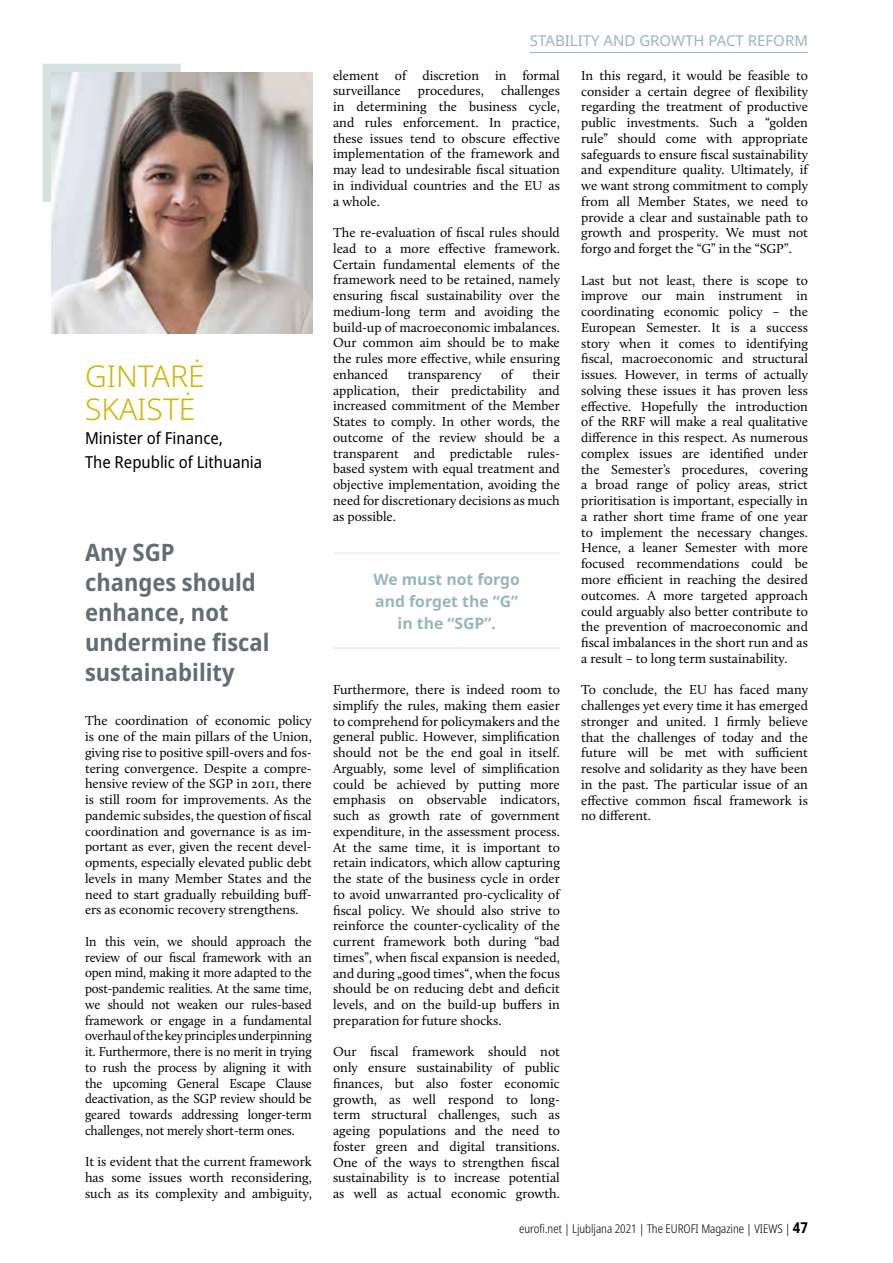
<style>
.page{position:relative;width:893px;height:1263px;background:#fff}
.page>*{position:absolute;margin:0;border:0;box-sizing:border-box;transform-origin:0 0}
.t1{font:300 30px/33px "Noto Sans";color:#d3b400}
.t2{font:700 semi-condensed 24px/30px "Noto Sans";color:#636e73}
.t3{font:semi-condensed 16.5px/24px "Noto Sans";color:#000}
.t4{font:700 15.75px/21.6px "Noto Sans";color:#96b7b8;text-align:center}
.t5{font:15px "Noto Sans";color:#96b7b8}
.t6{font:13.5px/15.8px "Calluna";color:#000;text-align:justify}
.t7{font:13.5px/15.8px "Calluna";color:#000;text-align:justify;scale:.96 1}
.t8{font:300 condensed 12px "Noto Sans";color:#000}
.s1{font-weight:700;font-size:15px}
</style>
<div class="page">
<div style="left:43px;top:64px;width:138px;height:138px;background:#d6e1e2"></div>
<img style="left:51px;top:72px;width:262px;height:262px">
<hr style="left:333px;top:553px;width:227px;height:1px;background:#d6e1e2">
<hr style="left:333px;top:648px;width:227px;height:1px;background:#d6e1e2">
<hr style="left:530px;top:52px;width:278px;height:1px;background:#96b7b8">
<h1 class="t1" style="left:85px;top:360px;width:121px">GINTARĖ<br>SKAISTĖ</h1>
<p class="t3" style="left:85px;top:427px;width:179px">Minister of Finance,<br>The Republic of Lithuania</p>
<h2 class="t2" style="left:85px;top:538px;width:186px">Any SGP changes should enhance, not undermine fiscal sustainability</h2>
<p class="t6" style="left:85px;top:713px;width:228px">The coordination of economic policy is one of the main pillars of the Union, giving rise to positive spill-overs and fos&shy;tering convergence. Despite a compre&shy;hensive review of the SGP in 2011, there is still room for improvements. As the pandemic subsides, the question of fiscal coordination and governance is as im&shy;portant as ever, given the recent devel&shy;opments, especially elevated public debt levels in many Member States and the need to start gradually rebuilding buff&shy;ers as economic recovery strengthens.</p>
<p class="t7" style="left:85px;top:933px;width:238px">In this vein, we should approach the review of our fiscal framework with an open mind, making it more adapted to the post-pandemic realities. At the same time, we should not weaken our rules-based framework or engage in a fundamental overhaul of the key principles underpinning it. Furthermore, there is no merit in trying to rush the process by aligning it with the upcoming General Escape Clause deactivation, as the SGP review should be geared towards addressing longer-term challenges, not merely short-term ones.</p>
<p class="t6" style="left:85px;top:1154px;width:228px">It is evident that the current framework has some issues worth reconsidering, such as its complexity and ambiguity,</p>
<p class="t5" style="left:530px;top:30px;width:280px">STABILITY AND GROWTH PACT REFORM</p>
<p class="t6" style="left:333px;top:67px;width:228px">element of discretion in formal surveillance</p>
<p class="t6" style="left:333px;top:83px;width:228px;text-indent:168px">challenges in determining the business cycle, and rules enforcement. In practice, these issues tend to obscure effective implementation of the framework and may lead to undesirable fiscal situation in individual countries and the EU as a whole.</p>
<p class="t6" style="left:333px;top:225px;width:228px">The re-evaluation of fiscal rules should lead to a more effective framework.<br>Certain fundamental elements of the framework need to be retained, namely ensuring fiscal sustainability over the medium-long term and avoiding the build-up of macroeconomic imbalances.<br>Our common aim should be to make the rules more effective, while ensuring enhanced</p>
<p class="t6" style="left:418px;top:83px;width:67px">procedures,</p>
<p class="t6" style="left:333px;top:366px;width:228px;text-indent:199px">their application, their predictability and increased commitment of the Member States to comply. In other words, the outcome of the review should be a transparent and predictable rules&shy;based system with equal treatment and objective implementation, avoiding the need for discretionary decisions as much as possible.</p>
<p class="t6" style="left:408px;top:366px;width:75px">transparency</p>
<p class="t6" style="left:501px;top:366px;width:13px">of</p>
<p class="t4" style="left:373px;top:569px;width:148px">We must not forgo and forget the “G” in the “SGP”.</p>
<p class="t6" style="left:333px;top:681px;width:228px">Furthermore, there is indeed room to simplify the rules, making them easier to comprehend for policymakers and the general public. However, simplification should not be the end goal in itself.<br>Arguably, some level of simplification could be achieved by putting more emphasis on observable indicators, such as growth rate of government expenditure, in the assessment process.<br>At the same time, it is important to retain indicators, which allow capturing the state of the business cycle in order to avoid unwarranted pro-cyclicality of fiscal policy. We should also strive to reinforce the counter-cyclicality of the current framework both during “bad times”, when fiscal expansion is needed, and during „good times“, when the focus should be on reducing debt and deficit levels, and on the build-up buffers in preparation for future shocks.</p>
<p class="t6" style="left:333px;top:1044px;width:228px">Our fiscal framework should not only ensure sustainability of public finances, but also foster economic growth, as well respond to long&shy;term structural challenges, such as ageing populations and the need to foster green and digital transitions.<br>One of the ways to strengthen fiscal sustainability is to increase potential as well as actual economic growth.</p>
<p class="t6" style="left:581px;top:67px;width:228px">In this regard, it would be feasible to consider a certain degree of flexibility regarding the treatment of productive public investments. Such a “golden rule” should come with appropriate safeguards to ensure fiscal sustainability and expenditure quality. Ultimately, if we want strong commitment to comply from all Member States, we need to provide a clear and sustainable path to growth and prosperity. We must not forgo and forget the “G” in the “SGP”.</p>
<p class="t6" style="left:581px;top:272px;width:228px">Last but not least, there is scope to improve our main instrument in coordinating economic policy – the European Semester. It is a success story when it comes to identifying fiscal, macroeconomic and structural issues. However, in terms of actually solving these issues it has proven less effective. Hopefully the introduction of the RRF will make a real qualitative difference in this respect. As numerous complex issues are identified under the Semester’s procedures, covering a broad range of policy areas, strict prioritisation is important, especially in a rather short time frame of one year to implement the necessary changes.<br>Hence, a leaner Semester with more focused recommendations could be more efficient in reaching the desired outcomes. A more targeted approach could arguably also better contribute to the prevention of macroeconomic and fiscal imbalances in the short run and as a result – to long term sustainability.</p>
<p class="t6" style="left:581px;top:682px;width:228px">To conclude, the EU has faced many challenges yet every time it has emerged stronger and united. I firmly believe that the challenges of today and the future will be met with sufficient resolve and solidarity as they have been in the past. The particular issue of an effective common fiscal framework is no different.</p>
<p class="t8" style="left:519px;top:1220px;width:290px">eurofi.net | Ljubljana 2021 | The EUROFI Magazine | VIEWS | <span class="s1">47</span></p>
</div>
